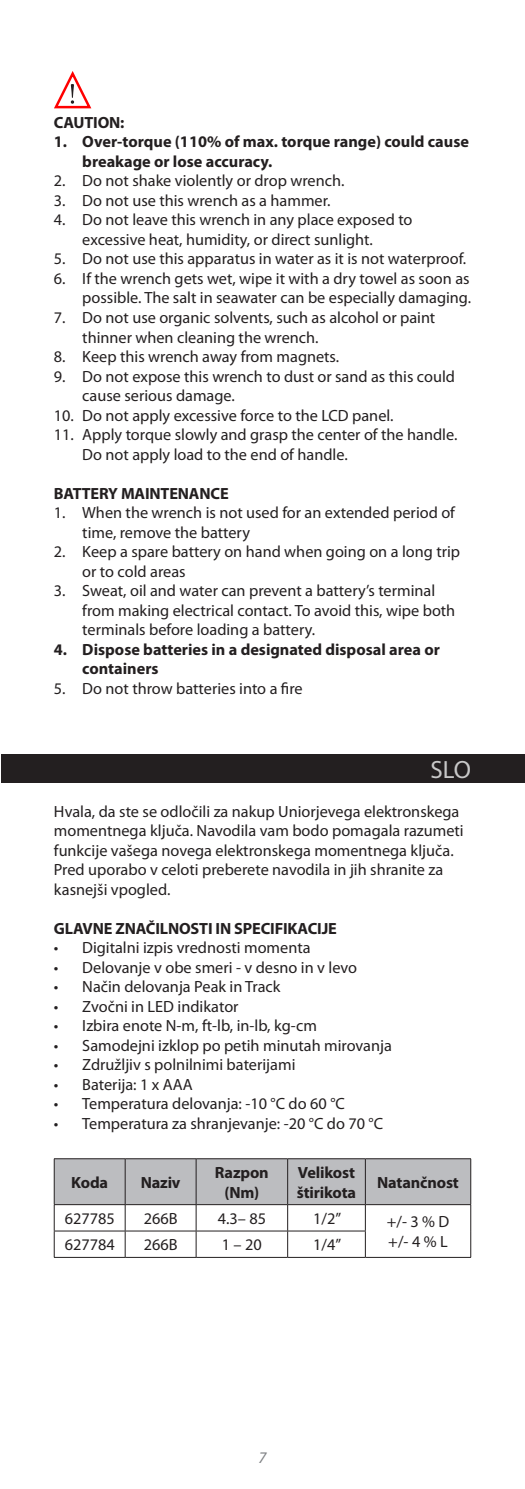
<style>
.page{position:relative;width:525px;height:1489px;background:#fff}
.page>*{position:absolute;margin:0;border:0;box-sizing:border-box;transform-origin:0 0}
.številka_stranska{font:25px "Myriad Pro";color:#c8c8c8}
.besedilo{font:16.25px/19.5px "Myriad Pro";color:#231f20}
.besedilo_bold{font:700 16.25px/19.5px "Myriad Pro";letter-spacing:-.01em;color:#231f20}
.t1{font:italic 16.25px "Myriad Pro";color:#808285}
</style>
<div class="page">
<div style="left:1px;top:754px;width:523px;height:29px;background:#231f20"></div>
<svg style="left:54px;top:71px;width:38px;height:38px"></svg>
<svg style="left:54px;top:1158px;width:417px;height:98px"></svg>
<hr style="left:54px;top:1256px;width:71px;height:1px;background:#231f20">
<hr style="left:125px;top:1256px;width:71px;height:1px;background:#231f20">
<hr style="left:196px;top:1256px;width:91px;height:1px;background:#231f20">
<hr style="left:287px;top:1256px;width:78px;height:1px;background:#231f20">
<hr style="left:365px;top:1256px;width:106px;height:1px;background:#231f20">
<p class="besedilo_bold" style="left:54px;top:112px;width:72px">CAUTION:</p>
<p class="besedilo_bold" style="left:82px;top:132px;width:388px;text-indent:-28px">1. Over-torque (110% of max. torque range) could cause breakage or lose accuracy.</p>
<p class="besedilo" style="left:54px;top:171px;width:292px">2. Do not shake violently or drop wrench.</p>
<p class="besedilo" style="left:54px;top:190px;width:278px">3. Do not use this wrench as a hammer.</p>
<p class="besedilo" style="left:82px;top:210px;width:331px;text-indent:-28px">4. Do not leave this wrench in any place exposed to excessive heat, humidity, or direct sunlight.</p>
<p class="besedilo" style="left:54px;top:249px;width:413px">5. Do not use this apparatus in water as it is not waterproof.</p>
<p class="besedilo" style="left:54px;top:268px;width:418px;text-align:right">6. If the wrench gets wet, wipe it with a dry towel as soon as possible. The salt in seawater can be especially damaging.</p>
<p class="besedilo" style="left:82px;top:307px;width:354px;text-indent:-28px">7. Do not use organic solvents, such as alcohol or paint thinner when cleaning the wrench.</p>
<p class="besedilo" style="left:54px;top:346px;width:286px">8. Keep this wrench away from magnets.</p>
<p class="besedilo" style="left:82px;top:366px;width:374px;text-indent:-28px">9. Do not expose this wrench to dust or sand as this could cause serious damage.</p>
<p class="besedilo" style="left:54px;top:405px;width:341px">10. Do not apply excessive force to the LCD panel.</p>
<p class="besedilo" style="left:82px;top:424px;width:376px;text-indent:-28px">11. Apply torque slowly and grasp the center of the handle.<br>Do not apply load to the end of handle.</p>
<p class="besedilo_bold" style="left:54px;top:483px;width:176px">BATTERY MAINTENANCE</p>
<p class="besedilo" style="left:82px;top:502px;width:374px;text-indent:-28px">1. When the wrench is not used for an extended period of time, remove the battery</p>
<p class="besedilo" style="left:82px;top:541px;width:379px;text-indent:-28px">2. Keep a spare battery on hand when going on a long trip or to cold areas</p>
<p class="besedilo" style="left:82px;top:580px;width:374px;text-indent:-28px">3. Sweat, oil and water can prevent a battery’s terminal from making electrical contact. To avoid this, wipe both terminals before loading a battery.</p>
<p class="besedilo_bold" style="left:82px;top:639px;width:359px;text-indent:-28px">4. Dispose batteries in a designated disposal area or containers</p>
<p class="besedilo" style="left:54px;top:678px;width:250px">5. Do not throw batteries into a fire</p>
<p class="številka_stranska" style="left:430px;top:754px;width:42px">SLO</p>
<p class="besedilo" style="left:54px;top:801px;width:411px">Hvala, da ste se odločili za nakup Uniorjevega elektronskega momentnega ključa. Navodila vam bodo pomagala razumeti funkcije vašega novega elektronskega momentnega ključa.<br>Pred uporabo v celoti preberete navodila in jih shranite za kasnejši vpogled.</p>
<p class="besedilo_bold" style="left:54px;top:918px;width:284px">GLAVNE ZNAČILNOSTI IN SPECIFIKACIJE</p>
<p class="besedilo" style="left:54px;top:937px;width:258px">• Digitalni izpis vrednosti momenta</p>
<p class="besedilo" style="left:54px;top:957px;width:304px">• Delovanje v obe smeri - v desno in v levo</p>
<p class="besedilo" style="left:54px;top:976px;width:228px">• Način delovanja Peak in Track</p>
<p class="besedilo" style="left:54px;top:996px;width:186px">• Zvočni in LED indikator</p>
<p class="besedilo" style="left:54px;top:1015px;width:264px">• Izbira enote N-m, ft-lb, in-lb, kg-cm</p>
<p class="besedilo" style="left:54px;top:1035px;width:339px">• Samodejni izklop po petih minutah mirovanja</p>
<p class="besedilo" style="left:54px;top:1054px;width:243px">• Združljiv s polnilnimi baterijami</p>
<p class="besedilo" style="left:54px;top:1074px;width:140px">• Baterija: 1 x AAA</p>
<p class="besedilo" style="left:54px;top:1093px;width:292px">• Temperatura delovanja: -10 °C do 60 °C</p>
<p class="besedilo" style="left:54px;top:1113px;width:330px">• Temperatura za shranjevanje: -20 °C do 70 °C</p>
<p class="besedilo_bold" style="left:71px;top:1171px;width:38px">Koda</p>
<p class="besedilo_bold" style="left:141px;top:1171px;width:41px">Naziv</p>
<p class="besedilo_bold" style="left:215px;top:1162px;width:55px">Razpon</p>
<p class="besedilo_bold" style="left:224px;top:1181px;width:36px">(Nm)</p>
<p class="besedilo_bold" style="left:297px;top:1162px;width:61px">Velikost štirikota</p>
<p class="besedilo_bold" style="left:377px;top:1171px;width:83px">Natančnost</p>
<p class="besedilo" style="left:65px;top:1208px;width:52px">627785</p>
<p class="besedilo" style="left:144px;top:1208px;width:35px">266B</p>
<p class="besedilo" style="left:217px;top:1208px;width:50px">4.3– 85</p>
<p class="besedilo" style="left:313px;top:1208px;width:29px">1/2”</p>
<p class="besedilo" style="left:386px;top:1211px;width:64px">+/- 3 % D</p>
<p class="besedilo" style="left:65px;top:1234px;width:52px">627784</p>
<p class="besedilo" style="left:144px;top:1234px;width:35px">266B</p>
<p class="besedilo" style="left:222px;top:1234px;width:42px">1 – 20</p>
<p class="besedilo" style="left:313px;top:1234px;width:29px">1/4”</p>
<p class="besedilo" style="left:388px;top:1231px;width:61px">+/- 4 % L</p>
<p class="t1" style="left:258px;top:1447px;width:9px">7</p>
</div>
